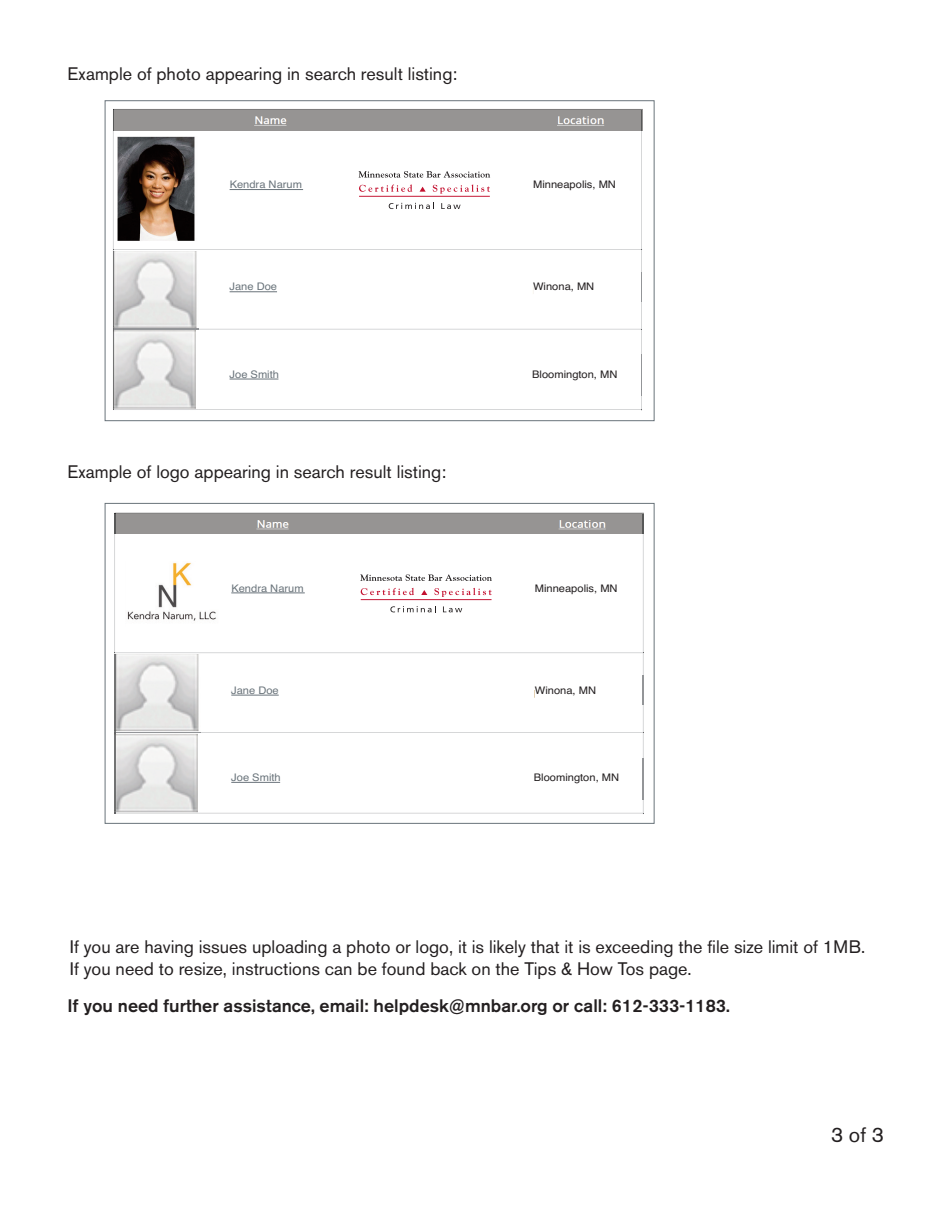
<style>
.page{position:relative;width:945px;height:1215px;background:#fff}
.page>*{position:absolute;margin:0;border:0;box-sizing:border-box;transform-origin:0 0}
.t1{font:21px "Akzidenz Grotesk BE";color:#231f20}
.t2{font:18px/21.6px "Akzidenz Grotesk BE";color:#231f20}
.t3{font:500 18px "Akzidenz Grotesk BE";color:#231f20}
.t4{font:10.5px "Helvetica";letter-spacing:-.005em;color:#231f20;scale:1.06 1}
.t5{font:10.5px "Helvetica";color:#6a747b;scale:1.06 1}
</style>
<div class="page">
<img style="left:127px;top:562px;width:89px;height:59px">
<hr style="left:230px;top:292px;width:47px;height:1px;background:#6a747b">
<hr style="left:230px;top:379px;width:48px;height:1px;background:#6a747b">
<hr style="left:230px;top:189px;width:73px;height:1px;background:#6a747b">
<img style="left:114px;top:251px;width:85px;height:78px">
<svg style="left:114px;top:330px;width:85px;height:80px"></svg>
<hr style="left:199px;top:329px;width:442px;height:1px;background:#939598">
<hr style="left:113px;top:249px;width:528px;height:1px;background:#939598">
<img style="left:113px;top:109px;width:529px;height:22px">
<hr style="left:199px;top:410px;width:442px;height:1px;background:#939598">
<svg style="left:389px;top:203px;width:45px;height:6px"></svg>
<svg style="left:441px;top:203px;width:20px;height:6px"></svg>
<svg style="left:359px;top:171px;width:131px;height:7px"></svg>
<svg style="left:359px;top:184px;width:53px;height:8px"></svg>
<svg style="left:420px;top:187px;width:6px;height:5px"></svg>
<svg style="left:433px;top:184px;width:57px;height:10px"></svg>
<hr style="left:359px;top:196px;width:131px;height:1px;background:#c3102f">
<img style="left:114px;top:110px;width:528px;height:1px">
<svg style="left:113px;top:110px;width:1px;height:300px"></svg>
<hr style="left:641px;top:131px;width:1px;height:118px;background:#939598">
<img style="left:641px;top:355px;width:1px;height:41px">
<svg style="left:641px;top:249px;width:1px;height:106px"></svg>
<svg style="left:641px;top:111px;width:1px;height:20px"></svg>
<svg style="left:641px;top:396px;width:1px;height:15px"></svg>
<img style="left:117px;top:136px;width:78px;height:105px">
<hr style="left:231px;top:695px;width:48px;height:1px;background:#6a747b">
<hr style="left:231px;top:782px;width:49px;height:1px;background:#6a747b">
<hr style="left:231px;top:593px;width:74px;height:1px;background:#6a747b">
<img style="left:116px;top:654px;width:83px;height:78px">
<svg style="left:116px;top:734px;width:84px;height:80px"></svg>
<hr style="left:200px;top:732px;width:443px;height:1px;background:#939598">
<hr style="left:115px;top:653px;width:528px;height:1px;background:#939598">
<img style="left:115px;top:512px;width:529px;height:22px">
<hr style="left:200px;top:813px;width:443px;height:1px;background:#939598">
<svg style="left:390px;top:606px;width:46px;height:6px"></svg>
<svg style="left:443px;top:606px;width:19px;height:6px"></svg>
<svg style="left:360px;top:574px;width:132px;height:7px"></svg>
<svg style="left:361px;top:588px;width:53px;height:7px"></svg>
<svg style="left:421px;top:590px;width:6px;height:5px"></svg>
<svg style="left:434px;top:588px;width:58px;height:9px"></svg>
<hr style="left:361px;top:599px;width:131px;height:1px;background:#c3102f">
<img style="left:116px;top:513px;width:528px;height:1px">
<svg style="left:115px;top:513px;width:1px;height:301px"></svg>
<hr style="left:643px;top:534px;width:1px;height:119px;background:#939598">
<img style="left:643px;top:758px;width:1px;height:41px">
<svg style="left:643px;top:653px;width:1px;height:105px"></svg>
<svg style="left:643px;top:514px;width:1px;height:20px"></svg>
<svg style="left:643px;top:799px;width:1px;height:15px"></svg>
<p class="t2" style="left:68px;top:65px;width:391px">Example of photo appearing in search result listing:</p>
<p class="t5" style="left:230px;top:178px;width:70px">Kendra Narum</p>
<p class="t4" style="left:533px;top:178px;width:80px">Minneapolis, MN</p>
<p class="t5" style="left:230px;top:281px;width:46px">Jane Doe</p>
<p class="t4" style="left:533px;top:281px;width:59px">Winona, MN</p>
<p class="t5" style="left:230px;top:368px;width:48px">Joe Smith</p>
<p class="t4" style="left:532px;top:368px;width:82px">Bloomington, MN</p>
<p class="t2" style="left:67px;top:463px;width:380px">Example of logo appearing in search result listing:</p>
<p class="t5" style="left:231px;top:582px;width:70px">Kendra Narum</p>
<p class="t4" style="left:535px;top:582px;width:80px">Minneapolis, MN</p>
<p class="t5" style="left:231px;top:684px;width:46px">Jane Doe</p>
<p class="t4" style="left:535px;top:684px;width:59px">Winona, MN</p>
<p class="t5" style="left:231px;top:771px;width:48px">Joe Smith</p>
<p class="t4" style="left:534px;top:771px;width:82px">Bloomington, MN</p>
<p class="t2" style="left:70px;top:938px;width:797px">If you are having issues uploading a photo or logo, it is likely that it is exceeding the file size limit of 1MB.<br>If you need to resize, instructions can be found back on the Tips &amp; How Tos page.</p>
<p class="t3" style="left:68px;top:999px;width:664px">If you need further assistance, email: helpdesk@mnbar.org or call: 612-333-1183.</p>
<p class="t1" style="left:831px;top:1127px;width:54px">3of3</p>
</div>
